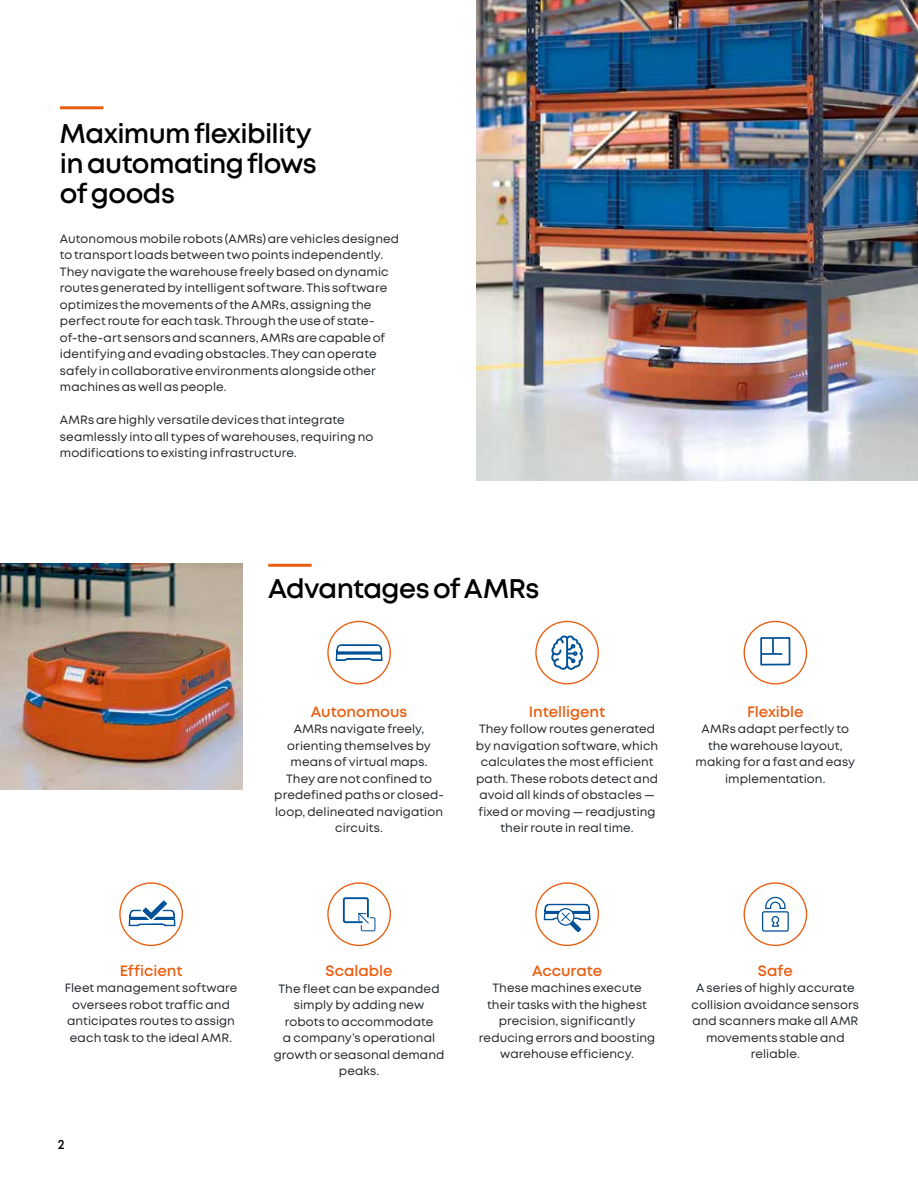
<style>
.page{position:relative;width:918px;height:1188px;background:#fff}
.page>*{position:absolute;margin:0;border:0;box-sizing:border-box;transform-origin:0 0}
.t1{font:600 27px/30px "Mont";letter-spacing:-.025em;color:#000}
.t2{font:600 15px "Mont";color:#e95d0f}
.t3{font:600 13.5px "Mont";color:#000;scale:.95 1}
.t4{font:12px/16.5px "Mont";letter-spacing:.005em;color:#23292e;text-align:center}
</style>
<div class="page">
<img style="left:476px;top:0;width:442px;height:481px">
<img style="left:0;top:564px;width:242px;height:226px">
<hr style="left:60px;top:106px;width:43px;height:3px;background:#e95d0f">
<hr style="left:268px;top:564px;width:44px;height:3px;background:#e95d0f">
<div style="left:327px;top:882px;width:64px;height:64px;border:1px solid #e95d0f;border-radius:50%"></div>
<svg style="left:342px;top:897px;width:34px;height:35px"></svg>
<div style="left:327px;top:621px;width:64px;height:63px;border:1px solid #e95d0f;border-radius:50%"></div>
<svg style="left:336px;top:644px;width:47px;height:41px"></svg>
<hr style="left:337px;top:652px;width:44px;height:2px;background:#005198">
<div style="left:535px;top:621px;width:64px;height:63px;border:1px solid #e95d0f;border-radius:50%"></div>
<svg style="left:552px;top:636px;width:30px;height:33px"></svg>
<div style="left:535px;top:882px;width:64px;height:64px;border:1px solid #e95d0f;border-radius:50%"></div>
<svg style="left:544px;top:904px;width:47px;height:43px"></svg>
<div style="left:744px;top:621px;width:63px;height:63px;border:1px solid #e95d0f;border-radius:50%"></div>
<div style="left:760px;top:637px;width:30px;height:28px;border:2px solid #005198"></div>
<hr style="left:762px;top:653px;width:20px;height:2px;background:#005198">
<svg style="left:772px;top:639px;width:2px;height:14px"></svg>
<div style="left:119px;top:882px;width:64px;height:64px;border:1px solid #e95d0f;border-radius:50%"></div>
<svg style="left:129px;top:900px;width:47px;height:47px"></svg>
<div style="left:744px;top:882px;width:63px;height:64px;border:1px solid #e95d0f;border-radius:50%"></div>
<svg style="left:761px;top:896px;width:28px;height:36px"></svg>
<h1 class="t1" style="left:60px;top:119px;width:258px">Maximum flexibility in automating flows of goods</h1>
<p class="t4" style="left:60px;top:230px;width:341px;text-align:left">Autonomous mobile robots (AMRs) are vehicles designed to transport loads between two points independently.<br>They navigate the warehouse freely based on dynamic routes generated by intelligent software. This software optimizes the movements of the AMRs, assigning the perfect route for each task. Through the use of state&shy;of-the-art sensors and scanners, AMRs are capable of identifying and evading obstacles. They can operate safely in collaborative environments alongside other machines as well as people.</p>
<p class="t4" style="left:60px;top:412px;width:315px;text-align:left">AMRs are highly versatile devices that integrate seamlessly into all types of warehouses, requiring no modifications to existing infrastructure.</p>
<h1 class="t1" style="left:268px;top:574px;width:273px">Advantages of AMRs</h1>
<p class="t2" style="left:311px;top:702px;width:98px">Autonomous</p>
<p class="t4" style="left:274px;top:721px;width:171px">AMRs navigate freely, orienting themselves by means of virtual maps.<br>They are not confined to predefined paths or closed&shy;loop, delineated navigation circuits.</p>
<p class="t2" style="left:529px;top:702px;width:78px">Intelligent</p>
<p class="t4" style="left:476px;top:721px;width:184px">They follow routes generated by navigation software, which calculates the most efficient path. These robots detect and avoid all kinds of obstacles — fixed or moving — readjusting their route in real time.</p>
<p class="t2" style="left:747px;top:702px;width:58px">Flexible</p>
<p class="t4" style="left:695px;top:721px;width:161px">AMRs adapt perfectly to the warehouse layout, making for a fast and easy implementation.</p>
<p class="t2" style="left:120px;top:961px;width:64px">Efficient</p>
<p class="t4" style="left:65px;top:980px;width:174px">Fleet management software oversees robot traffic and anticipates routes to assign each task to the ideal AMR.</p>
<p class="t3" style="left:58px;top:1136px;width:9px">2</p>
<p class="t2" style="left:326px;top:961px;width:69px">Scalable</p>
<p class="t4" style="left:274px;top:980px;width:172px">The fleet can be expanded simply by adding new robots to accommodate<br>a company’s operational growth or seasonal demand peaks.</p>
<p class="t2" style="left:532px;top:961px;width:72px">Accurate</p>
<p class="t4" style="left:479px;top:980px;width:178px">These machines execute their tasks with the highest precision, significantly reducing errors and boosting warehouse efficiency.</p>
<p class="t2" style="left:758px;top:961px;width:36px">Safe</p>
<p class="t4" style="left:692px;top:980px;width:169px">A series of highly accurate collision avoidance sensors and scanners make all AMR movements stable and reliable.</p>
</div>
